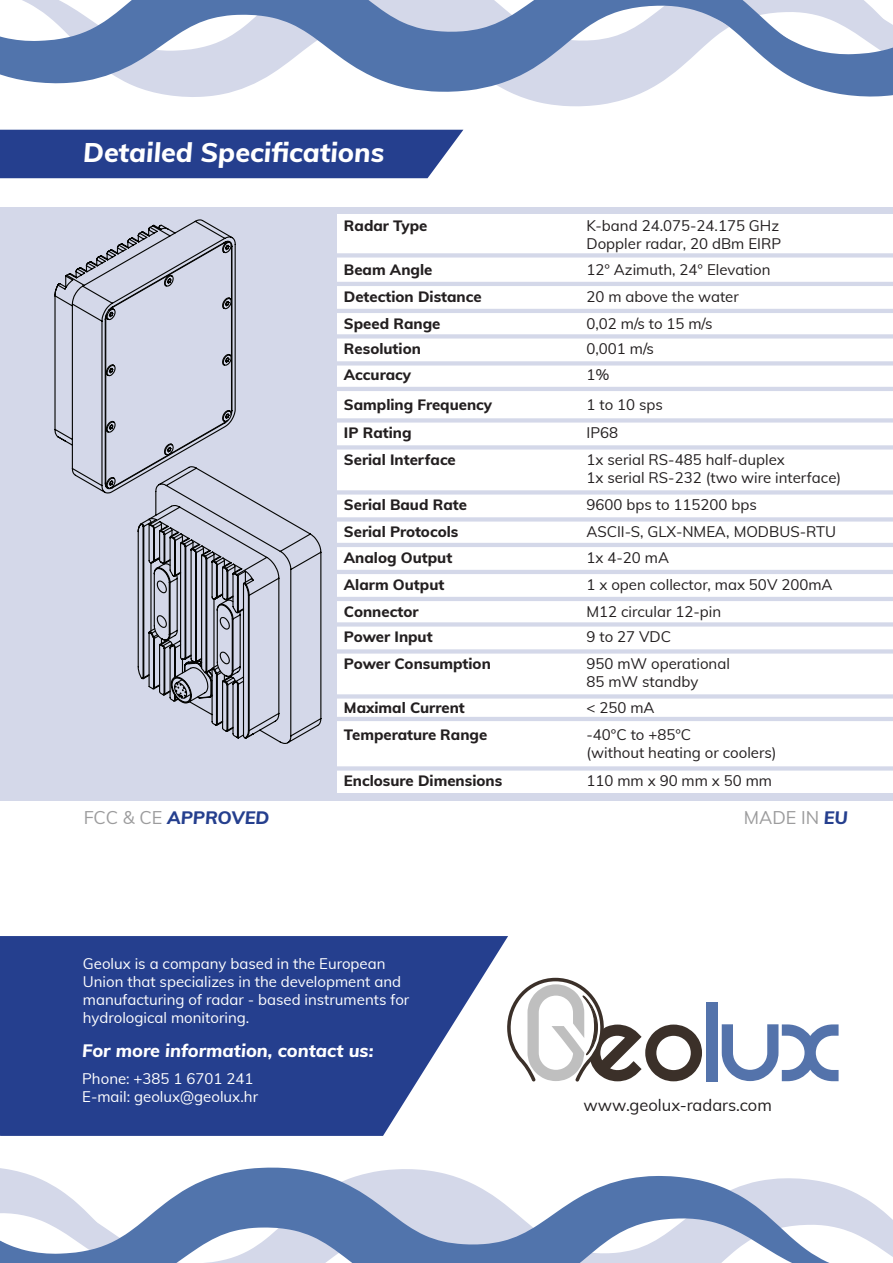
<style>
.page{position:relative;width:893px;height:1263px;background:#fff}
.page>*{position:absolute;margin:0;border:0;box-sizing:border-box;transform-origin:0 0}
.t1{font:italic 800 27px "Muli";color:#fff}
.t2{font:italic 800 18px "Muli";color:#fff}
.t3{font:italic 800 18px "Muli";color:#253f8e}
.t4{font:18px "Muli";color:#9c9c9d}
.t5{font:16.5px "Muli";color:#231f20}
.t6{font:15px/18px "Muli";color:#231f20}
.t7{font:800 15px "Muli";color:#231f20}
.t8{font:15px/18px "Muli";color:#fff}
.s1{font-weight:400;font-style:normal;color:#9c9c9d}
.s2{font-weight:800;font-style:italic;color:#253f8e}
</style>
<div class="page">
<svg style="left:0;top:936px;width:508px;height:200px;background:#3f569b"></svg>
<svg style="left:153px;top:92px;width:490px;height:14px"></svg>
<svg style="left:0;top:0;width:659px;height:92px"></svg>
<svg style="left:659px;top:0;width:234px;height:97px"></svg>
<svg style="left:871px;top:1202px;width:22px;height:55px"></svg>
<svg style="left:0;top:1167px;width:871px;height:96px"></svg>
<div style="left:706px;top:1002px;width:11px;height:79px;background:#5473ab"></div>
<svg style="left:722px;top:1024px;width:116px;height:57px"></svg>
<svg style="left:506px;top:978px;width:196px;height:103px"></svg>
<svg style="left:0;top:129px;width:464px;height:50px;background:#334c95"></svg>
<div style="left:0;top:207px;width:893px;height:593px;background:#d4d8e9"></div>
<div style="left:338px;top:215px;width:555px;height:578px;background:#fff"></div>
<div style="left:336px;top:253px;width:557px;height:5px;background:#d4d8e9"></div>
<hr style="left:336px;top:282px;width:557px;height:4px;background:#d4d8e9">
<hr style="left:336px;top:309px;width:557px;height:4px;background:#d4d8e9">
<div style="left:336px;top:334px;width:557px;height:5px;background:#d4d8e9"></div>
<div style="left:336px;top:361px;width:557px;height:5px;background:#d4d8e9"></div>
<hr style="left:336px;top:387px;width:557px;height:4px;background:#d4d8e9">
<div style="left:336px;top:445px;width:557px;height:5px;background:#d4d8e9"></div>
<div style="left:336px;top:490px;width:557px;height:5px;background:#d4d8e9"></div>
<div style="left:336px;top:517px;width:557px;height:5px;background:#d4d8e9"></div>
<hr style="left:336px;top:543px;width:557px;height:4px;background:#d4d8e9">
<hr style="left:336px;top:570px;width:557px;height:4px;background:#d4d8e9">
<hr style="left:336px;top:597px;width:557px;height:4px;background:#d4d8e9">
<div style="left:336px;top:622px;width:557px;height:5px;background:#d4d8e9"></div>
<div style="left:336px;top:649px;width:557px;height:5px;background:#d4d8e9"></div>
<div style="left:336px;top:694px;width:557px;height:5px;background:#d4d8e9"></div>
<hr style="left:336px;top:717px;width:557px;height:4px;background:#d4d8e9">
<div style="left:336px;top:766px;width:557px;height:5px;background:#d4d8e9"></div>
<svg style="left:54px;top:219px;width:182px;height:275px"></svg>
<svg style="left:104px;top:240px;width:129px;height:250px"></svg>
<svg style="left:140px;top:466px;width:182px;height:278px"></svg>
<svg style="left:137px;top:517px;width:118px;height:222px"></svg>
<div style="left:336px;top:418px;width:557px;height:5px;background:#d4d8e9"></div>
<p class="t1" style="left:83px;top:133px;width:303px">Detailed Specifications</p>
<p class="t7" style="left:344px;top:215px;width:85px">Radar Type</p>
<p class="t6" style="left:586px;top:216px;width:194px">K-band 24.075-24.175 GHz</p>
<p class="t6" style="left:586px;top:234px;width:196px">Doppler radar, 20 dBm EIRP</p>
<p class="t7" style="left:344px;top:258px;width:90px">Beam Angle</p>
<p class="t6" style="left:586px;top:260px;width:185px">12° Azimuth, 24° Elevation</p>
<p class="t7" style="left:344px;top:285px;width:139px">Detection Distance</p>
<p class="t6" style="left:586px;top:287px;width:154px">20 m above the water</p>
<p class="t7" style="left:344px;top:312px;width:98px">Speed Range</p>
<p class="t6" style="left:586px;top:314px;width:127px">0,02 m/s to 15 m/s</p>
<p class="t7" style="left:344px;top:338px;width:78px">Resolution</p>
<p class="t6" style="left:586px;top:339px;width:69px">0,001 m/s</p>
<p class="t7" style="left:344px;top:363px;width:69px">Accuracy</p>
<p class="t6" style="left:586px;top:365px;width:25px">1%</p>
<p class="t7" style="left:344px;top:393px;width:150px">Sampling Frequency</p>
<p class="t6" style="left:586px;top:395px;width:78px">1 to 10 sps</p>
<p class="t7" style="left:344px;top:422px;width:69px">IP Rating</p>
<p class="t6" style="left:586px;top:423px;width:33px">IP68</p>
<p class="t7" style="left:344px;top:449px;width:113px">Serial Interface</p>
<p class="t6" style="left:586px;top:450px;width:256px">1x serial RS-485 half-duplex<br>1x serial RS-232 (two wire interface)</p>
<p class="t7" style="left:344px;top:494px;width:125px">Serial Baud Rate</p>
<p class="t6" style="left:586px;top:495px;width:172px">9600 bps to 115200 bps</p>
<p class="t7" style="left:344px;top:521px;width:116px">Serial Protocols</p>
<p class="t6" style="left:586px;top:522px;width:251px">ASCII-S, GLX-NMEA, MODBUS-RTU</p>
<p class="t7" style="left:344px;top:546px;width:110px">Analog Output</p>
<p class="t6" style="left:586px;top:548px;width:84px">1x 4-20 mA</p>
<p class="t7" style="left:344px;top:573px;width:102px">Alarm Output</p>
<p class="t6" style="left:586px;top:575px;width:248px">1 x open collector, max 50V 200mA</p>
<p class="t7" style="left:344px;top:600px;width:76px">Connector</p>
<p class="t6" style="left:586px;top:602px;width:136px">M12 circular 12-pin</p>
<p class="t7" style="left:344px;top:626px;width:90px">Power Input</p>
<p class="t6" style="left:586px;top:627px;width:86px">9 to 27 VDC</p>
<p class="t7" style="left:344px;top:653px;width:148px">Power Consumption</p>
<p class="t6" style="left:586px;top:654px;width:145px">950 mW operational<br>85 mW standby</p>
<p class="t7" style="left:344px;top:696px;width:122px">Maximal Current</p>
<p class="t6" style="left:586px;top:698px;width:70px">&lt; 250 mA</p>
<p class="t7" style="left:344px;top:723px;width:145px">Temperature Range</p>
<p class="t6" style="left:586px;top:725px;width:192px">-40°C to +85°C<br>(without heating or coolers)</p>
<p class="t7" style="left:344px;top:770px;width:160px">Enclosure Dimensions</p>
<p class="t6" style="left:586px;top:771px;width:187px">110 mm x 90 mm x 50 mm</p>
<p class="t3" style="left:84px;top:805px;width:187px"><span class="s1">FCC &amp; CE</span> APPROVED</p>
<p class="t4" style="left:744px;top:805px;width:106px">MADE IN <span class="s2">EU</span></p>
<p class="t8" style="left:83px;top:954px;width:328px">Geolux is a company based in the European Union that specializes in the development and manufacturing of radar - based instruments for hydrological monitoring.</p>
<p class="t2" style="left:82px;top:1037px;width:293px">For more information, contact us:</p>
<p class="t8" style="left:82px;top:1069px;width:177px">Phone: +385 1 6701 241<br>E-mail: geolux@geolux.hr</p>
<p class="t5" style="left:584px;top:1092px;width:190px">www.geolux-radars.com</p>
</div>
